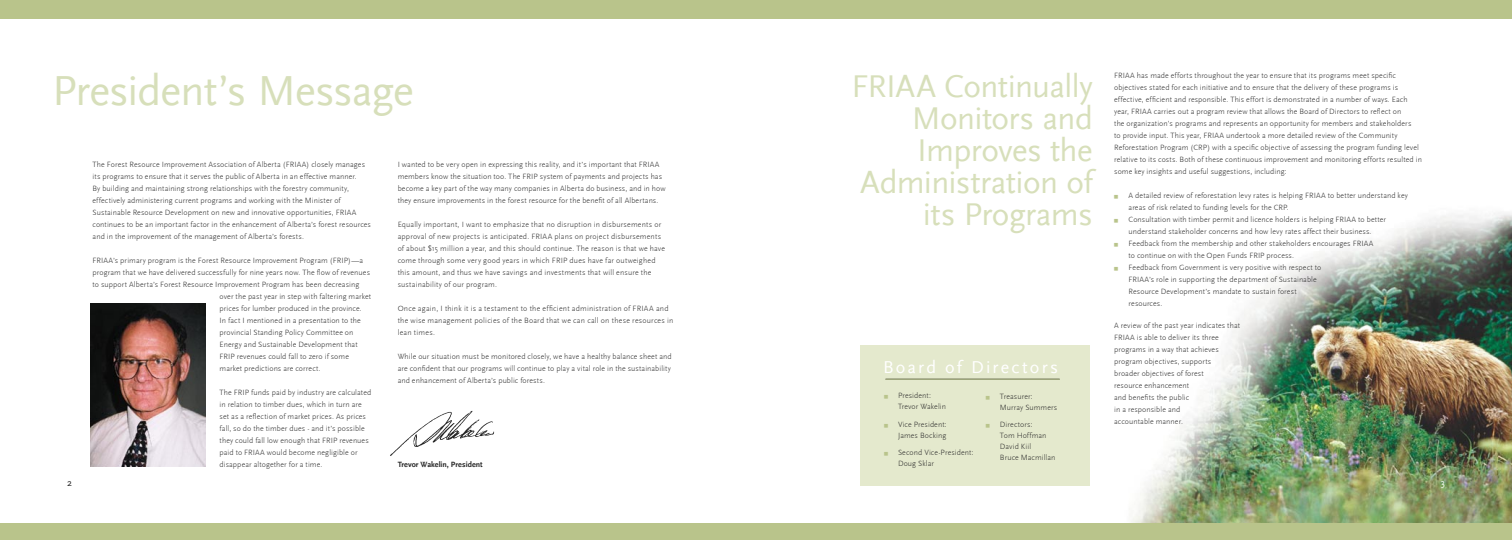
<style>
.page{position:relative;width:1512px;height:540px;background:#fff}
.page>*{position:absolute;margin:0;border:0;box-sizing:border-box;transform-origin:0 0}
.t1{font:44px "Scala Sans";letter-spacing:-.02em;color:#d7dfba}
.t2{font:33px/32px "Scala Sans";letter-spacing:-.015em;color:#d7dfba;text-align:right}
.t3{font:18px "Scala Sans";letter-spacing:.115em;color:#fff}
.t4{font:10px "Scala Sans";color:#252525}
.t5{font:10px "Scala Sans";color:#fff}
.t6{font:300 8px/12px "Scala Sans";letter-spacing:.01em;color:#252525}
.t7{font:700 8px "Scala Sans";letter-spacing:.005em;color:#252525}
.s1{color:#b9c48b}
</style>
<div class="page">
<img style="left:1131px;top:213px;width:381px;height:310px">
<div style="left:0;top:0;width:1512px;height:19px;background:#b9c48b"></div>
<div style="left:0;top:523px;width:1512px;height:17px;background:#b9c48b"></div>
<img style="left:390px;top:410px;width:104px;height:46px">
<img style="left:90px;top:303px;width:115px;height:164px">
<div style="left:860px;top:345px;width:230px;height:141px;background:#e4e9cd"></div>
<hr style="left:886px;top:379px;width:174px;height:1px;background:#b9c48b">
<h1 class="t1" style="left:52px;top:67px;width:363px">President’s Message</h1>
<h2 class="t2" style="left:851px;top:70px;width:243px">FRIAA Continually<br>Monitors and<br>Improves the<br>Administration of its Programs</h2>
<p class="t6" style="left:93px;top:159px;width:280px">The Forest Resource Improvement Association of Alberta (FRIAA) closely manages its programs to ensure that it serves the public of Alberta in an effective manner.<br>By building and maintaining strong relationships with the forestry community, effectively administering current programs and working with the Minister of Sustainable Resource Development on new and innovative opportunities, FRIAA continues to be an important factor in the enhancement of Alberta’s forest resources and in the improvement of the management of Alberta’s forests.</p>
<p class="t6" style="left:93px;top:255px;width:272px">FRIAA’s primary program is the Forest Resource Improvement Program (FRIP)—a</p>
<p class="t6" style="left:93px;top:267px;width:279px">program that we have delivered successfully for nine years now. The flow of revenues</p>
<p class="t6" style="left:93px;top:279px;width:268px">to support Alberta’s Forest Resource Improvement Program has been decreasing</p>
<p class="t6" style="left:220px;top:291px;width:153px">over the past year in step with faltering market</p>
<p class="t6" style="left:220px;top:303px;width:144px">prices for lumber produced in the province.</p>
<p class="t6" style="left:220px;top:315px;width:143px">In fact I mentioned in a presentation to the</p>
<p class="t6" style="left:220px;top:327px;width:135px">provincial Standing Policy Committee on</p>
<p class="t6" style="left:220px;top:339px;width:140px">Energy and Sustainable Development that</p>
<p class="t6" style="left:220px;top:351px;width:131px">FRIP revenues could fall to zero if some</p>
<p class="t6" style="left:220px;top:363px;width:103px">market predictions are correct.</p>
<p class="t6" style="left:220px;top:387px;width:153px">The FRIP funds paid by industry are calculated in relation to timber dues, which in turn are set as a reflection of market prices. As prices fall, so do the timber dues - and it’s possible they could fall low enough that FRIP revenues paid to FRIAA would become negligible or disappear altogether for a time.</p>
<p class="t6" style="left:398px;top:159px;width:269px">I wanted to be very open in expressing this reality, and it’s important that FRIAA members know the situation too. The FRIP system of payments and projects has become a key part of the way many companies in Alberta do business, and in how they ensure improvements in the forest resource for the benefit of all Albertans.</p>
<p class="t6" style="left:398px;top:219px;width:269px">Equally important, I want to emphasize that no disruption in disbursements or approval of new projects is anticipated. FRIAA plans on project disbursements of about $15 million a year, and this should continue. The reason is that we have come through some very good years in which FRIP dues have far outweighed this amount, and thus we have savings and investments that will ensure the sustainability of our program.</p>
<p class="t6" style="left:398px;top:303px;width:277px">Once again, I think it is a testament to the efficient administration of FRIAA and the wise management policies of the Board that we can call on these resources in lean times.</p>
<p class="t6" style="left:398px;top:351px;width:275px;text-align:justify">While our situation must be monitored closely, we have a healthy balance sheet and are confident that our programs will continue to play a vital role in the sustainability and enhancement of Alberta’s public forests.</p>
<h3 class="t3" style="left:883px;top:358px;width:177px">Board of Directors</h3>
<p class="t6" style="left:898px;top:390px;width:50px;line-height:11px;text-indent:-14px"><span class="s1">■</span> President:<br>Trevor Wakelin</p>
<p class="t6" style="left:884px;top:419px;width:64px;line-height:11px;text-align:right"><span class="s1">■</span> Vice President:<br>James Bocking</p>
<p class="t6" style="left:898px;top:447px;width:77px;line-height:11px;text-indent:-14px"><span class="s1">■</span> Second Vice-President:<br>Doug Sklar</p>
<p class="t6" style="left:1000px;top:391px;width:59px;line-height:11px;text-indent:-14px"><span class="s1">■</span> Treasurer:<br>Murray Summers</p>
<p class="t6" style="left:1000px;top:419px;width:57px;line-height:11px;text-indent:-14px"><span class="s1">■</span> Directors:<br>Tom Hoffman<br>David Kiil<br>Bruce Macmillan</p>
<p class="t7" style="left:398px;top:460px;width:86px">Trevor Wakelin, President</p>
<p class="t6" style="left:1114px;top:69px;width:309px">FRIAA has made efforts throughout the year to ensure that its programs meet specific objectives stated for each initiative and to ensure that the delivery of these programs is effective, efficient and responsible. This effort is demonstrated in a number of ways. Each year, FRIAA carries out a program review that allows the Board of Directors to reflect on<br>the organization’s programs and represents an opportunity for members and stakeholders<br>to provide input. This year, FRIAA undertook a more detailed review of the Community Reforestation Program (CRP) with a specific objective of assessing the program funding level relative to its costs. Both of these continuous improvement and monitoring efforts resulted in some key insights and useful suggestions, including:</p>
<p class="t6" style="left:1129px;top:189px;width:281px;text-indent:-14px"><span class="s1">■</span> A detailed review of reforestation levy rates is helping FRIAA to better understand key areas of risk related to funding levels for the CRP.</p>
<p class="t6" style="left:1114px;top:213px;width:274px;text-align:center"><span class="s1">■</span> Consultation with timber permit and licence holders is helping FRIAA to better understand stakeholder concerns and how levy rates affect their business.</p>
<p class="t6" style="left:1129px;top:237px;width:246px;text-indent:-14px"><span class="s1">■</span> Feedback from the membership and other stakeholders encourages FRIAA to continue on with the Open Funds FRIP process.</p>
<p class="t6" style="left:1129px;top:261px;width:194px;text-indent:-14px"><span class="s1">■</span> Feedback from Government is very positive with respect to FRIAA’s role in supporting the department of Sustainable Resource Development’s mandate to sustain forest resources.</p>
<p class="t6" style="left:1114px;top:319px;width:127px">A review of the past year indicates that<br>FRIAA is able to deliver its three programs in a way that achieves program objectives, supports<br>broader objectives of forest<br>resource enhancement<br>and benefits the public<br>in a responsible and<br>accountable manner.</p>
<p class="t4" style="left:67px;top:478px;width:6px">2</p>
<p class="t5" style="left:1441px;top:478px;width:6px">3</p>
</div>
